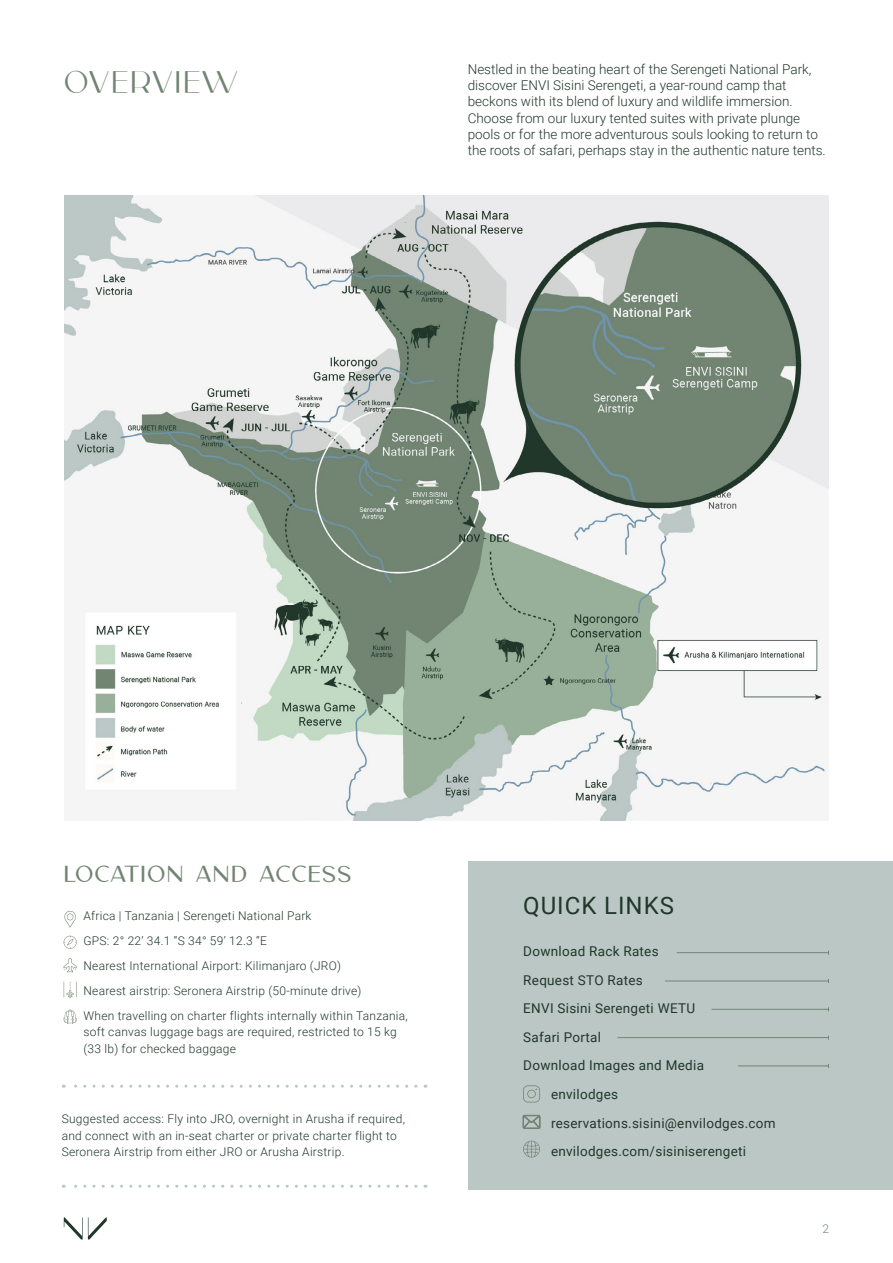
<style>
.page{position:relative;width:893px;height:1263px;background:#fff}
.page>*{position:absolute;margin:0;border:0;box-sizing:border-box;transform-origin:0 0}
.t1{font:300 31.5px "Carla Sans";letter-spacing:.04em;color:#718472}
.t2{font:24px "Roboto";letter-spacing:.04em;color:#21372b}
.t3{font:22.5px "Carla Sans";letter-spacing:.04em;color:#718472}
.t4{font:300 13.5px/16.2px "Roboto";color:#21372b}
.t5{font:13.5px "Roboto";letter-spacing:.02em;color:#21372b}
.t6{font:300 12px/25px "Roboto";letter-spacing:.02em;color:#21372b}
.t7{font:300 12px "Roboto";color:#718472}
</style>
<div class="page">
<svg style="left:64px;top:1217px;width:43px;height:22px"></svg>
<div style="left:468px;top:861px;width:424px;height:328px;background:#bbc7c5"></div>
<svg style="left:64px;top:911px;width:12px;height:16px"></svg>
<svg style="left:64px;top:936px;width:13px;height:13px"></svg>
<svg style="left:64px;top:958px;width:13px;height:14px"></svg>
<svg style="left:64px;top:981px;width:13px;height:17px"></svg>
<svg style="left:64px;top:1010px;width:13px;height:14px"></svg>
<img style="left:64px;top:195px;width:765px;height:625px">
<svg style="left:63px;top:1085px;width:353px;height:3px"></svg>
<svg style="left:63px;top:1185px;width:353px;height:3px"></svg>
<svg style="left:523px;top:1085px;width:17px;height:17px"></svg>
<svg style="left:523px;top:1115px;width:17px;height:13px"></svg>
<svg style="left:523px;top:1141px;width:17px;height:16px"></svg>
<hr style="left:677px;top:952px;width:151px;height:1px;background:#718472">
<hr style="left:665px;top:980px;width:163px;height:1px;background:#718472">
<hr style="left:712px;top:1009px;width:116px;height:1px;background:#718472">
<hr style="left:618px;top:1037px;width:210px;height:1px;background:#718472">
<hr style="left:738px;top:1065px;width:90px;height:1px;background:#718472">
<h1 class="t1" style="left:64px;top:56px;width:175px">OVERVIEW</h1>
<p class="t4" style="left:468px;top:61px;width:360px">Nestled in the beating heart of the Serengeti National Park, discover ENVI Sisini Serengeti, a year-round camp that beckons with its blend of luxury and wildlife immersion.<br>Choose from our luxury tented suites with private plunge pools or for the more adventurous souls looking to return to the roots of safari, perhaps stay in the authentic nature tents.</p>
<h3 class="t3" style="left:63px;top:855px;width:290px">LOCATION and ACCESS</h3>
<p class="t6" style="left:84px;top:903px;width:326px">Africa | Tanzania | Serengeti National Park<br>GPS: 2° 22’ 34.1 “S 34° 59’ 12.3 “E<br>Nearest International Airport: Kilimanjaro (JRO)<br>Nearest airstrip: Seronera Airstrip (50-minute drive)<br>When travelling on charter flights internally within Tanzania,</p>
<p class="t6" style="left:84px;top:1023px;width:315px;line-height:16.5px">soft canvas luggage bags are required, restricted to 15 kg (33 lb) for checked baggage</p>
<p class="t6" style="left:62px;top:1110px;width:345px;line-height:16.5px">Suggested access: Fly into JRO, overnight in Arusha if required, and connect with an in-seat charter or private charter flight to<br>Seronera Airstrip from either JRO or Arusha Airstrip.</p>
<h2 class="t2" style="left:523px;top:888px;width:152px">QUICK LINKS</h2>
<p class="t5" style="left:523px;top:942px;width:137px">Download Rack Rates</p>
<p class="t5" style="left:523px;top:970px;width:121px">Request STO Rates</p>
<p class="t5" style="left:523px;top:999px;width:173px">ENVI Sisini Serengeti WETU</p>
<p class="t5" style="left:523px;top:1027px;width:79px">Safari Portal</p>
<p class="t5" style="left:523px;top:1056px;width:182px">Download Images and Media</p>
<p class="t5" style="left:551px;top:1085px;width:69px">envilodges</p>
<p class="t5" style="left:551px;top:1113px;width:226px">reservations.sisini@envilodges.com</p>
<p class="t5" style="left:551px;top:1142px;width:197px">envilodges.com/sisiniserengeti</p>
<p class="t7" style="left:822px;top:1220px;width:8px">2</p>
</div>
